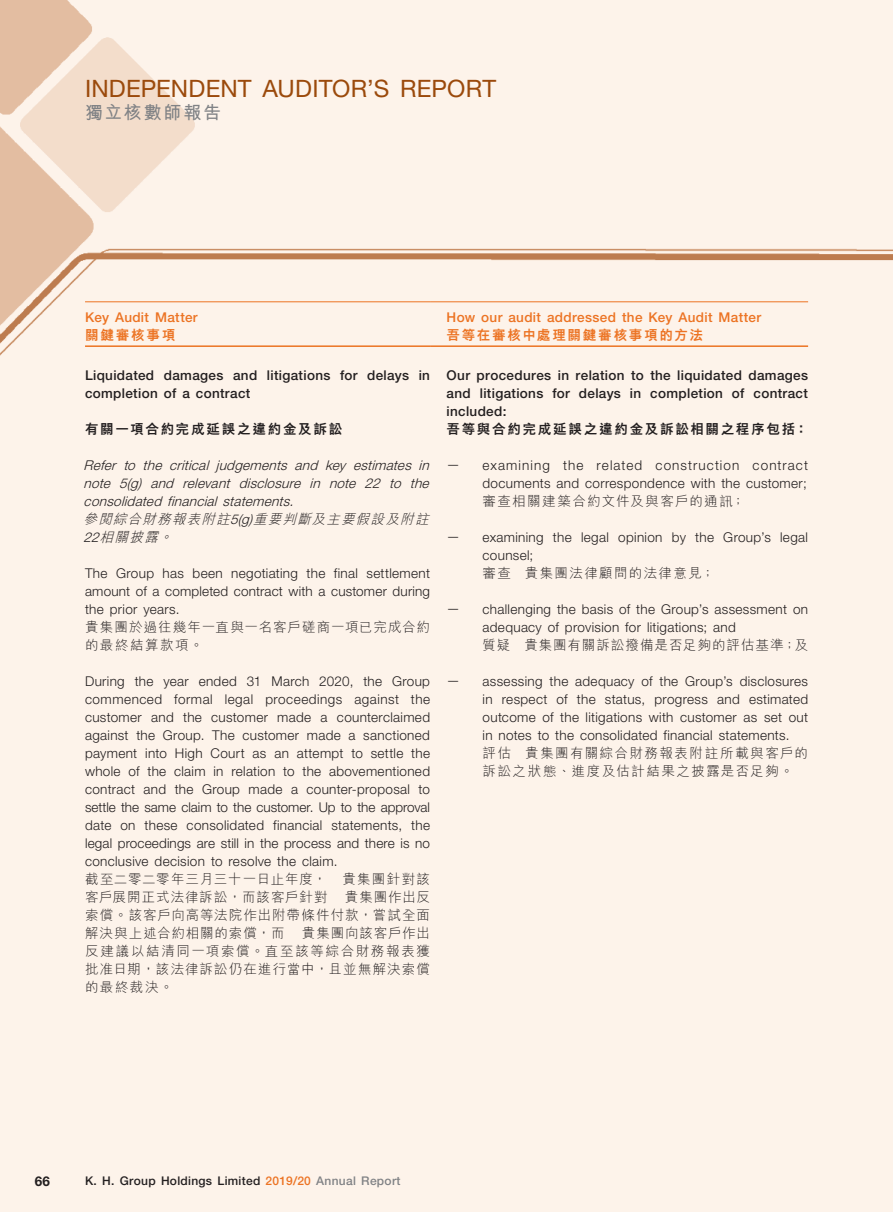
<style>
.page{position:relative;width:893px;height:1212px;background:#fdf3ea}
.page>*{position:absolute;margin:0;border:0;box-sizing:border-box;transform-origin:0 0}
.t1{font:24px "Helvetica Neue LT Std";letter-spacing:.01em;color:#9b4a0c}
.t2{font:700 18px "M Hei HK";letter-spacing:.095em;color:#808285}
._01_Body_Text{font:300 13.5px/18px "Helvetica Neue LT Std";letter-spacing:.025em;color:#231f20;text-align:justify}
._11_P0{font:300 13.5px/18px "M Hei HK";letter-spacing:.09em;color:#231f20}
._11_P0-2{font:500 13.5px/18px "Helvetica Neue LT Std";letter-spacing:.025em;color:#231f20}
._11_P0-3{font:italic 300 13.5px/18px "Helvetica Neue LT Std";color:#231f20;text-align:justify}
._11_P0-4{font:300 13.5px/18px "Helvetica Neue LT Std";letter-spacing:.015em;color:#231f20;text-align:justify}
._01_Body_Text-2{font:300 13.5px/18px "M Hei HK";letter-spacing:.1em;color:#231f20}
._01_Body_Text-3{font:500 13.5px "Helvetica Neue LT Std";letter-spacing:.025em;color:#ec7323}
._11_P0-5{font:800 13.5px "M Hei HK";letter-spacing:.13em;color:#231f20}
._11_P0-6{font:italic 300 13.5px/18px "M Hei HK";color:#231f20}
._01_Body_Text-4{font:800 13.5px "M Hei HK";letter-spacing:.135em;color:#ec7323}
._01_Body_Text-5{font:300 13.5px "M Hei HK";letter-spacing:.07em;color:#231f20}
.t3{font:700 13.5px "Helvetica Neue LT Std";color:#231f20}
.t4{font:500 12px "Helvetica Neue LT Std";letter-spacing:.025em;color:#231f20}
.s1{font-family:"Helvetica Neue LT Std"}
.s2{color:#ec7323}
.s3{color:#808285}
</style>
<div class="page">
<hr style="left:85px;top:301px;width:345px;height:1px;background:#ec7323">
<hr style="left:430px;top:301px;width:378px;height:1px;background:#ec7323">
<hr style="left:85px;top:345px;width:345px;height:2px;background:#ec7323">
<hr style="left:430px;top:345px;width:378px;height:2px;background:#ec7323">
<h1 class="t1" style="left:85px;top:74px;width:413px">INDEPENDENT AUDITOR’S REPORT</h1>
<h2 class="t2" style="left:85px;top:99px;width:137px">獨立核數師報告</h2>
<p class="_01_Body_Text-3" style="left:85px;top:309px;width:114px">Key Audit Matter</p>
<p class="_01_Body_Text-3" style="left:447px;top:309px;width:316px">How our audit addressed the Key Audit Matter</p>
<p class="_01_Body_Text-4" style="left:85px;top:328px;width:92px">關鍵審核事項</p>
<p class="_01_Body_Text-4" style="left:447px;top:328px;width:258px">吾等在審核中處理關鍵審核事項的方法</p>
<p class="_11_P0-2" style="left:85px;top:366px;width:347px">Liquidated damages and litigations for delays in completion of a contract</p>
<p class="_11_P0-5" style="left:85px;top:422px;width:259px">有關一項合約完成延誤之違約金及訴訟</p>
<p class="_11_P0-3" style="left:84px;top:456px;width:351px">Refer to the critical judgements and key estimates in note 5(g) and relevant disclosure in note 22 to the consolidated financial statements.</p>
<p class="_11_P0-6" style="left:84px;top:510px;width:350px">參閱綜合財務報表附註<span class="s1">5(g)</span>重要判斷及主要假設及附註<br><span class="s1">22</span>相關披露。</p>
<p class="_11_P0-4" style="left:85px;top:564px;width:346px">The Group has been negotiating the final settlement amount of a completed contract with a customer during the prior years.</p>
<p class="_11_P0" style="left:85px;top:618px;width:347px">貴集團於過往幾年一直與一名客戶磋商一項已完成合約的最終結算款項。</p>
<p class="_01_Body_Text" style="left:85px;top:672px;width:347px">During the year ended 31 March 2020, the Group commenced formal legal proceedings against the customer and the customer made a counterclaimed against the Group. The customer made a sanctioned payment into High Court as an attempt to settle the whole of the claim in relation to the abovementioned contract and the Group made a counter-proposal to settle the same claim to the customer. Up to the approval date on these consolidated financial statements, the legal proceedings are still in the process and there is no conclusive decision to resolve the claim.</p>
<p class="_11_P0" style="left:85px;top:870px;width:347px;text-align:justify">截至二零二零年三月三十一日止年度，　貴集團針對該客戶展開正式法律訴訟，而該客戶針對　貴集團作出反索償。該客戶向高等法院作出附帶條件付款，嘗試全面解決與上述合約相關的索償，而　貴集團向該客戶作出反建議以結清同一項索償。直至該等綜合財務報表獲批准日期，該法律訴訟仍在進行當中，且並無解決索償的最終裁決。</p>
<p class="_11_P0-2" style="left:447px;top:366px;width:363px;text-align:justify">Our procedures in relation to the liquidated damages and litigations for delays in completion of contract included:</p>
<p class="_11_P0-5" style="left:447px;top:422px;width:363px">吾等與合約完成延誤之違約金及訴訟相關之程序包括：</p>
<p class="_01_Body_Text" style="left:447px;top:456px;width:363px;text-align:right">— examining the related construction contract documents and correspondence with the customer;</p>
<p class="_01_Body_Text-2" style="left:483px;top:492px;width:264px">審查相關建築合約文件及與客戶的通訊；</p>
<p class="_01_Body_Text" style="left:483px;top:528px;width:327px;text-indent:-36px">— examining the legal opinion by the Group’s legal counsel;</p>
<p class="_01_Body_Text-2" style="left:483px;top:564px;width:234px">審查 貴集團法律顧問的法律意見；</p>
<p class="_01_Body_Text" style="left:483px;top:600px;width:327px;text-indent:-36px">— challenging the basis of the Group’s assessment on adequacy of provision for litigations; and</p>
<p class="_01_Body_Text-5" style="left:483px;top:638px;width:327px">質疑 貴集團有關訴訟撥備是否足夠的評估基準；及</p>
<p class="_01_Body_Text" style="left:483px;top:672px;width:327px;text-indent:-36px">— assessing the adequacy of the Group’s disclosures in respect of the status, progress and estimated outcome of the litigations with customer as set out in notes to the consolidated financial statements.</p>
<p class="_01_Body_Text-2" style="left:483px;top:744px;width:327px">評估 貴集團有關綜合財務報表附註所載與客戶的訴訟之狀態、進度及估計結果之披露是否足夠。</p>
<p class="t3" style="left:35px;top:1172px;width:17px">66</p>
<p class="t4" style="left:85px;top:1174px;width:317px">K. H. Group Holdings Limited <span class="s2">2019/20</span> <span class="s3">Annual Report</span></p>
</div>
